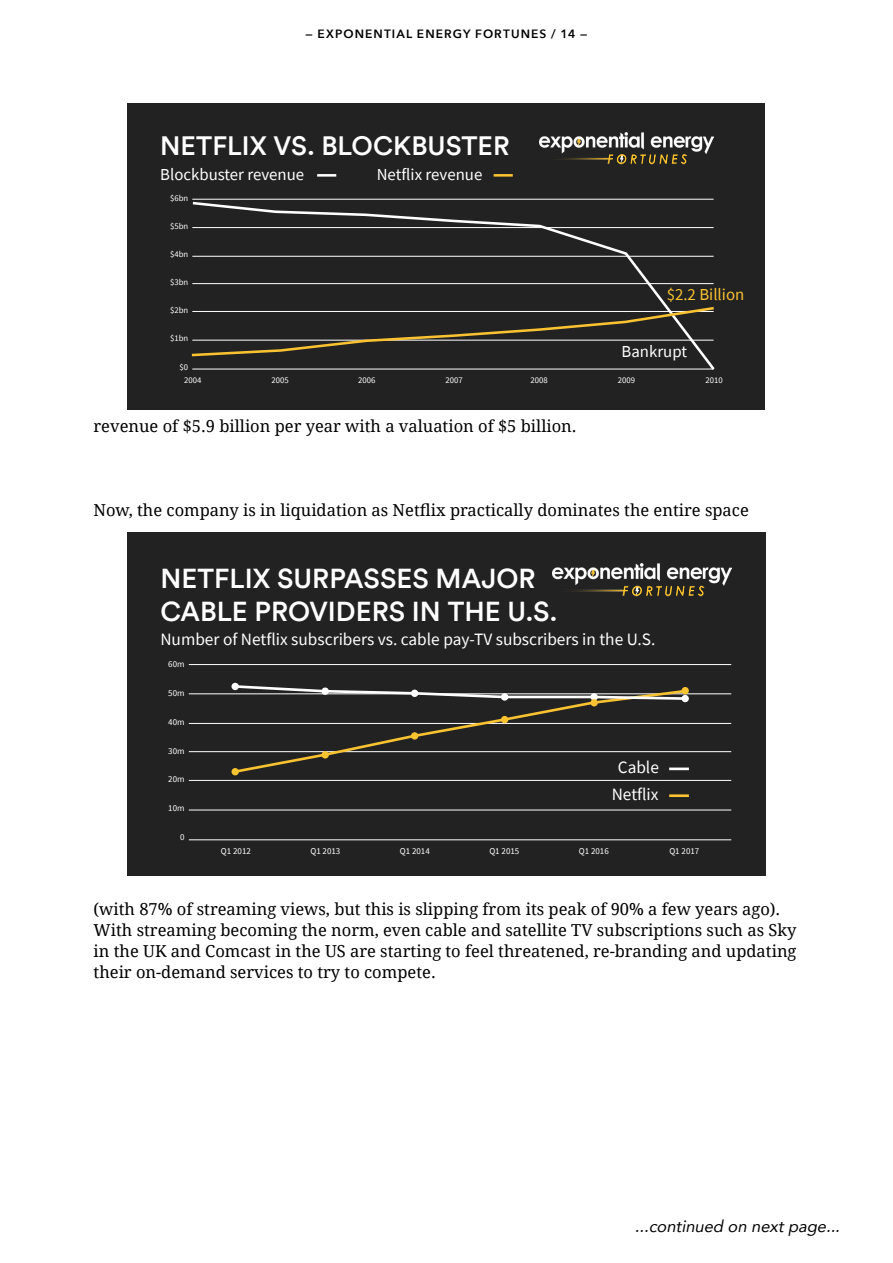
<style>
.page{position:relative;width:893px;height:1263px;background:#fff}
.page>*{position:absolute;margin:0;border:0;box-sizing:border-box;transform-origin:0 0}
.t1{font:500 27.45px/32.8px "Circular";color:#fff}
.t2{font:500 26.55px "Circular";color:#fff}
.t3{font:17.25px "Source Sans Pro";color:#fff}
.t4{font:16.8px "Source Sans Pro";color:#fff}
.t5{font:16.8px "Source Sans Pro";color:#f9c231}
.t6{font:16.5px/21px "Droid Serif";color:#000}
.t7{font:italic 16.5px "Avenir";color:#000}
.t8{font:600 12px "Avenir Next";letter-spacing:.09em;color:#000}
.t9{font:9px "Source Sans Pro";color:#fff}
.t10{font:8.7px/13.2px "Source Sans Pro";color:#fff}
</style>
<div class="page">
<div style="left:128px;top:103px;width:637px;height:307px;background:#222"></div>
<hr style="left:192px;top:199px;width:522px;height:1px;background:#fff">
<svg style="left:192px;top:201px;width:523px;height:169px"></svg>
<svg style="left:191px;top:305px;width:524px;height:53px"></svg>
<hr style="left:317px;top:174px;width:19px;height:3px;background:#fff">
<hr style="left:494px;top:174px;width:19px;height:3px;background:#f9c231">
<img style="left:540px;top:132px;width:174px;height:32px">
<div style="left:127px;top:533px;width:638px;height:343px;background:#222"></div>
<hr style="left:189px;top:664px;width:542px;height:1px;background:#fff">
<hr style="left:189px;top:693px;width:542px;height:1px;background:#fff">
<hr style="left:189px;top:723px;width:542px;height:1px;background:#fff">
<hr style="left:189px;top:751px;width:542px;height:1px;background:#fff">
<hr style="left:189px;top:780px;width:542px;height:1px;background:#fff">
<hr style="left:189px;top:810px;width:542px;height:1px;background:#fff">
<hr style="left:189px;top:839px;width:542px;height:1px;background:#fff">
<svg style="left:232px;top:684px;width:455px;height:91px"></svg>
<div style="left:231px;top:683px;width:8px;height:7px;background:#fff;border-radius:50%"></div>
<div style="left:231px;top:768px;width:8px;height:7px;background:#f9c231;border-radius:50%"></div>
<div style="left:321px;top:687px;width:8px;height:8px;background:#fff;border-radius:50%"></div>
<div style="left:321px;top:751px;width:8px;height:7px;background:#f9c231;border-radius:50%"></div>
<div style="left:411px;top:690px;width:7px;height:7px;background:#fff;border-radius:50%"></div>
<div style="left:411px;top:732px;width:7px;height:8px;background:#f9c231;border-radius:50%"></div>
<div style="left:501px;top:693px;width:7px;height:8px;background:#fff;border-radius:50%"></div>
<div style="left:501px;top:716px;width:7px;height:7px;background:#f9c231;border-radius:50%"></div>
<div style="left:590px;top:693px;width:8px;height:8px;background:#fff;border-radius:50%"></div>
<div style="left:590px;top:699px;width:8px;height:7px;background:#f9c231;border-radius:50%"></div>
<div style="left:681px;top:695px;width:8px;height:7px;background:#fff;border-radius:50%"></div>
<div style="left:681px;top:687px;width:8px;height:7px;background:#f9c231;border-radius:50%"></div>
<hr style="left:669px;top:767px;width:20px;height:3px;background:#fff">
<hr style="left:669px;top:794px;width:20px;height:3px;background:#f9c231">
<img style="left:552px;top:564px;width:180px;height:33px">
<p class="t8" style="left:306px;top:23px;width:283px">— EXPONENTIAL ENERGY FORTUNES / 14 —</p>
<h2 class="t2" style="left:160px;top:128px;width:351px">NETFLIX VS. BLOCKBUSTER</h2>
<p class="t4" style="left:160px;top:163px;width:145px">Blockbuster revenue</p>
<p class="t4" style="left:377px;top:163px;width:107px">Netflix revenue</p>
<p class="t10" style="left:170px;top:192px;width:20px">$6bn</p>
<p class="t10" style="left:170px;top:220px;width:20px">$5bn</p>
<p class="t10" style="left:170px;top:248px;width:20px">$4bn</p>
<p class="t10" style="left:170px;top:276px;width:20px">$3bn</p>
<p class="t10" style="left:170px;top:304px;width:20px">$2bn</p>
<p class="t10" style="left:170px;top:332px;width:20px">$1bn</p>
<p class="t10" style="left:184px;top:360px;width:19px;text-indent:-5px">$0<br>2004</p>
<p class="t5" style="left:667px;top:283px;width:79px">$2.2 Billion</p>
<p class="t4" style="left:622px;top:341px;width:67px">Bankrupt</p>
<p class="t10" style="left:271px;top:373px;width:19px">2005</p>
<p class="t10" style="left:358px;top:373px;width:19px">2006</p>
<p class="t10" style="left:445px;top:373px;width:19px">2007</p>
<p class="t10" style="left:531px;top:373px;width:19px">2008</p>
<p class="t10" style="left:618px;top:373px;width:19px">2009</p>
<p class="t10" style="left:706px;top:373px;width:19px">2010</p>
<p class="t6" style="left:94px;top:415px;width:485px">revenue of $5.9 billion per year with a valuation of $5 billion.</p>
<p class="t6" style="left:94px;top:499px;width:657px">Now, the company is in liquidation as Netflix practically dominates the entire space</p>
<h1 class="t1" style="left:160px;top:560px;width:399px">NETFLIX SURPASSES MAJOR<br>CABLE PROVIDERS IN THE U.S.</h1>
<p class="t3" style="left:160px;top:629px;width:496px">Number of Netflix subscribers vs. cable pay-TV subscribers in the U.S.</p>
<p class="t9" style="left:168px;top:658px;width:18px">60m</p>
<p class="t9" style="left:168px;top:687px;width:18px">50m</p>
<p class="t9" style="left:168px;top:716px;width:18px">40m</p>
<p class="t9" style="left:168px;top:745px;width:18px">30m</p>
<p class="t9" style="left:168px;top:774px;width:18px">20m</p>
<p class="t9" style="left:168px;top:803px;width:18px">10m</p>
<p class="t9" style="left:180px;top:832px;width:6px">0</p>
<p class="t3" style="left:618px;top:757px;width:43px">Cable</p>
<p class="t3" style="left:612px;top:783px;width:48px">Netflix</p>
<p class="t9" style="left:221px;top:845px;width:31px">Q1 2012</p>
<p class="t9" style="left:310px;top:845px;width:31px">Q1 2013</p>
<p class="t9" style="left:400px;top:845px;width:31px">Q1 2014</p>
<p class="t9" style="left:489px;top:845px;width:31px">Q1 2015</p>
<p class="t9" style="left:579px;top:845px;width:31px">Q1 2016</p>
<p class="t9" style="left:669px;top:845px;width:31px">Q1 2017</p>
<p class="t6" style="left:94px;top:898px;width:704px">(with 87% of streaming views, but this is slipping from its peak of 90% a few years ago).<br>With streaming becoming the norm, even cable and satellite TV subscriptions such as Sky in the UK and Comcast in the US are starting to feel threatened, re-branding and updating their on-demand services to try to compete.</p>
<p class="t7" style="left:635px;top:1213px;width:211px">...continued on nextpage...</p>
</div>
